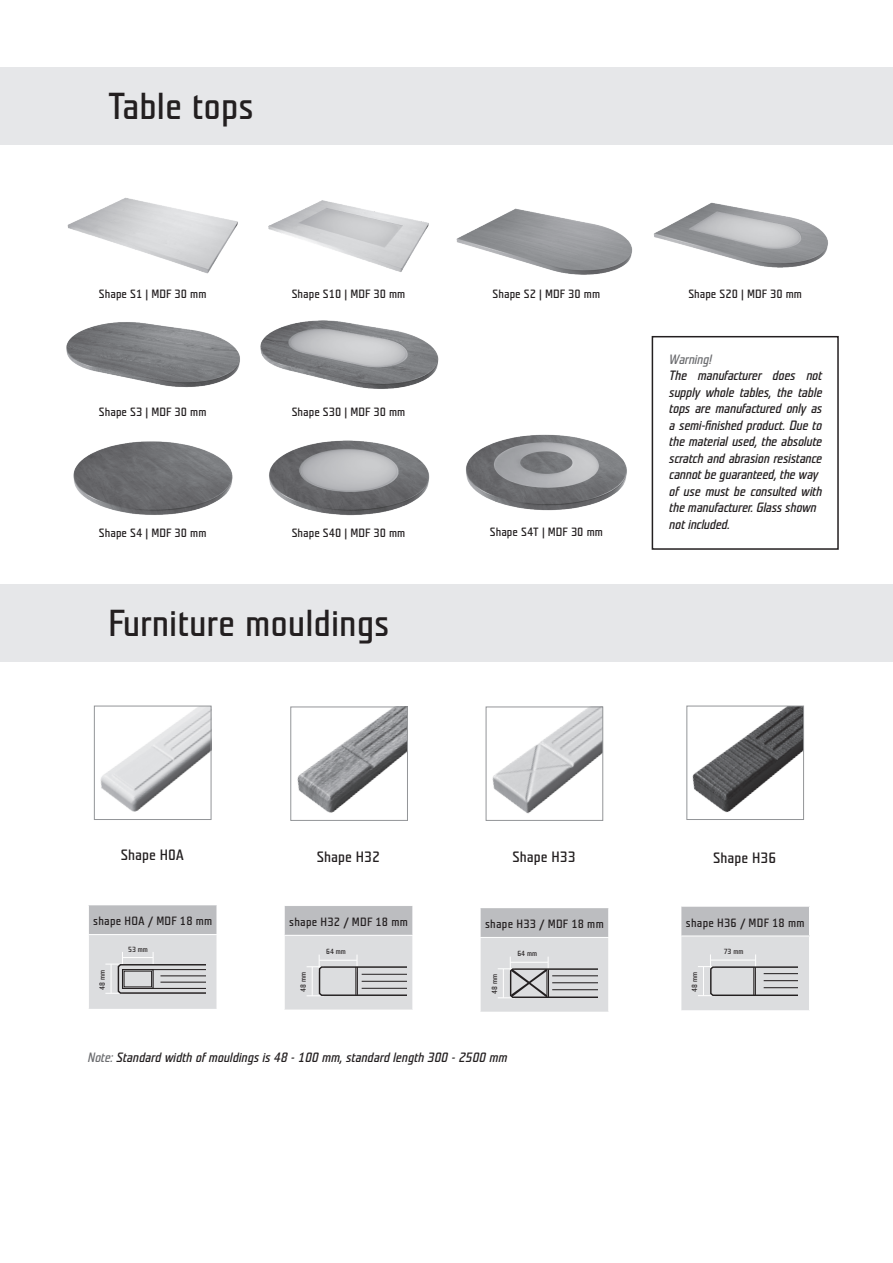
<style>
.page{position:relative;width:893px;height:1263px;background:#fff}
.page>*{position:absolute;margin:0;border:0;box-sizing:border-box;transform-origin:0 0}
.t1{font:37.5px "Teuton Normal";color:#231f20}
.t2{font:15px "Teuton Normal";color:#231f20}
.t3{font:italic 13.5px/16.5px "Teuton Normal";letter-spacing:-.02em;color:#231f20;text-align:justify}
.t4{font:italic 13.5px "Teuton Normal";letter-spacing:-.02em;color:#6c6d70}
.t5{font:12px "Teuton Normal";color:#231f20}
.t6{font:12px "Teuton Normal";letter-spacing:.02em;color:#231f20}
.t7{font:7.5px "Teuton Normal";color:#231f20}
.t8{font:7.35px "Teuton Normal";color:#231f20}
.s1{color:#6c6d70}
</style>
<div class="page">
<div style="left:0;top:68px;width:893px;height:77px;background:#e6e7e9"></div>
<div style="left:0;top:584px;width:893px;height:77px;background:#e6e7e9"></div>
<div style="left:652px;top:336px;width:187px;height:214px;border:2px solid #231f20"></div>
<img style="left:269px;top:440px;width:161px;height:76px">
<img style="left:73px;top:441px;width:160px;height:74px">
<img style="left:466px;top:434px;width:161px;height:77px">
<img style="left:67px;top:198px;width:171px;height:76px">
<img style="left:268px;top:200px;width:161px;height:72px">
<img style="left:654px;top:202px;width:174px;height:66px">
<img style="left:456px;top:208px;width:176px;height:67px">
<img style="left:260px;top:320px;width:179px;height:69px">
<img style="left:66px;top:322px;width:174px;height:66px">
<div style="left:284px;top:905px;width:129px;height:30px;background:#bcbdc0"></div>
<div style="left:284px;top:935px;width:129px;height:75px;background:#dcdddf"></div>
<hr style="left:284px;top:936px;width:1px;height:73px;background:#fff">
<hr style="left:412px;top:936px;width:1px;height:73px;background:#fff">
<hr style="left:284px;top:1009px;width:129px;height:1px;background:#fff">
<hr style="left:284px;top:905px;width:129px;height:1px;background:#fff">
<svg style="left:284px;top:906px;width:1px;height:29px"></svg>
<svg style="left:412px;top:906px;width:1px;height:29px"></svg>
<hr style="left:284px;top:935px;width:129px;height:1px;background:#fff">
<div style="left:480px;top:908px;width:129px;height:29px;background:#bcbdc0"></div>
<div style="left:480px;top:937px;width:129px;height:75px;background:#dcdddf"></div>
<hr style="left:480px;top:938px;width:1px;height:74px;background:#fff">
<hr style="left:608px;top:938px;width:1px;height:74px;background:#fff">
<svg style="left:480px;top:908px;width:1px;height:29px"></svg>
<svg style="left:608px;top:908px;width:1px;height:29px"></svg>
<hr style="left:480px;top:937px;width:129px;height:1px;background:#fff">
<svg style="left:498px;top:957px;width:99px;height:42px"></svg>
<img style="left:492px;top:709px;width:109px;height:105px">
<div style="left:486px;top:707px;width:117px;height:114px;border:1px solid #939598"></div>
<div style="left:681px;top:906px;width:128px;height:30px;background:#bcbdc0"></div>
<div style="left:681px;top:936px;width:128px;height:75px;background:#dcdddf"></div>
<hr style="left:680px;top:1010px;width:130px;height:1px;background:#fff">
<hr style="left:680px;top:906px;width:130px;height:1px;background:#fff">
<hr style="left:680px;top:935px;width:130px;height:1px;background:#fff">
<svg style="left:698px;top:954px;width:99px;height:42px"></svg>
<hr style="left:764px;top:973px;width:33px;height:1px;background:#231f20">
<hr style="left:764px;top:980px;width:33px;height:1px;background:#231f20">
<hr style="left:764px;top:987px;width:33px;height:1px;background:#231f20">
<img style="left:692px;top:708px;width:110px;height:105px">
<div style="left:687px;top:706px;width:117px;height:114px;border:1px solid #939598"></div>
<svg style="left:307px;top:955px;width:99px;height:41px"></svg>
<img style="left:297px;top:709px;width:109px;height:104px">
<div style="left:291px;top:707px;width:117px;height:114px;border:1px solid #939598"></div>
<div style="left:88px;top:905px;width:129px;height:29px;background:#bcbdc0"></div>
<div style="left:88px;top:934px;width:129px;height:75px;background:#dcdddf"></div>
<hr style="left:88px;top:935px;width:1px;height:74px;background:#fff">
<svg style="left:88px;top:905px;width:1px;height:29px"></svg>
<hr style="left:88px;top:934px;width:129px;height:1px;background:#fff">
<svg style="left:105px;top:952px;width:100px;height:42px"></svg>
<hr style="left:152px;top:969px;width:53px;height:1px;background:#231f20">
<hr style="left:160px;top:975px;width:45px;height:1px;background:#231f20">
<hr style="left:160px;top:982px;width:45px;height:1px;background:#231f20">
<hr style="left:152px;top:988px;width:53px;height:1px;background:#231f20">
<img style="left:100px;top:708px;width:109px;height:104px">
<div style="left:94px;top:706px;width:117px;height:114px;border:1px solid #939598"></div>
<p class="t1" style="left:108px;top:88px;width:147px">Table tops</p>
<p class="t5" style="left:99px;top:288px;width:109px">Shape S1 | MDF 30 mm</p>
<p class="t5" style="left:99px;top:406px;width:109px">Shape S3 | MDF 30 mm</p>
<p class="t5" style="left:292px;top:287px;width:115px">Shape S10 | MDF 30 mm</p>
<p class="t5" style="left:493px;top:288px;width:109px">Shape S2 | MDF 30 mm</p>
<p class="t5" style="left:292px;top:406px;width:115px">Shape S30 | MDF 30 mm</p>
<p class="t5" style="left:99px;top:527px;width:109px">Shape S4 | MDF 30 mm</p>
<p class="t5" style="left:292px;top:526px;width:115px">Shape S40 | MDF 30 mm</p>
<p class="t5" style="left:490px;top:526px;width:115px">Shape S4T | MDF 30 mm</p>
<p class="t1" style="left:108px;top:604px;width:283px">Furniture mouldings</p>
<p class="t5" style="left:688px;top:287px;width:115px">Shape S20 | MDF 30 mm</p>
<p class="t4" style="left:669px;top:352px;width:44px">Warning!</p>
<p class="t3" style="left:669px;top:368px;width:155px">The manufacturer does not supply whole tables, the table tops are manufactured only as a semi-finished product. Due to the material used, the absolute scratch and abrasion resistance cannot be guaranteed, the way</p>
<p class="t3" style="left:669px;top:483px;width:155px">of use must be consulted with the manufacturer. Glass shown</p>
<p class="t3" style="left:669px;top:516px;width:62px">not included.</p>
<p class="t2" style="left:121px;top:847px;width:64px">Shape H0A</p>
<p class="t2" style="left:317px;top:849px;width:65px">Shape H32</p>
<p class="t2" style="left:512px;top:849px;width:65px">Shape H33</p>
<p class="t2" style="left:713px;top:851px;width:65px">Shape H36</p>
<p class="t6" style="left:93px;top:915px;width:121px">shape HOA / MDF 18 mm</p>
<p class="t7" style="left:128px;top:945px;width:21px">53 mm</p>
<p class="t7" style="left:98px;top:989px;width:21px;rotate:-90deg">48 mm</p>
<p class="t6" style="left:289px;top:916px;width:120px">shape H32 / MDF 18 mm</p>
<p class="t6" style="left:485px;top:918px;width:120px">shape H33 / MDF 18 mm</p>
<p class="t8" style="left:517px;top:950px;width:21px">64 mm</p>
<p class="t8" style="left:491px;top:994px;width:21px;rotate:-90deg">48 mm</p>
<p class="t8" style="left:326px;top:948px;width:21px">64 mm</p>
<p class="t8" style="left:300px;top:992px;width:21px;rotate:-90deg">48 mm</p>
<p class="t3" style="left:88px;top:1050px;width:421px"><span class="s1">Note:</span> Standard width of mouldings is 48 - 100 mm, standard length 300 - 2500 mm</p>
<p class="t6" style="left:686px;top:917px;width:120px">shape H36 / MDF 18 mm</p>
<p class="t8" style="left:724px;top:948px;width:21px">73 mm</p>
<p class="t8" style="left:691px;top:992px;width:21px;rotate:-90deg">48 mm</p>
</div>
